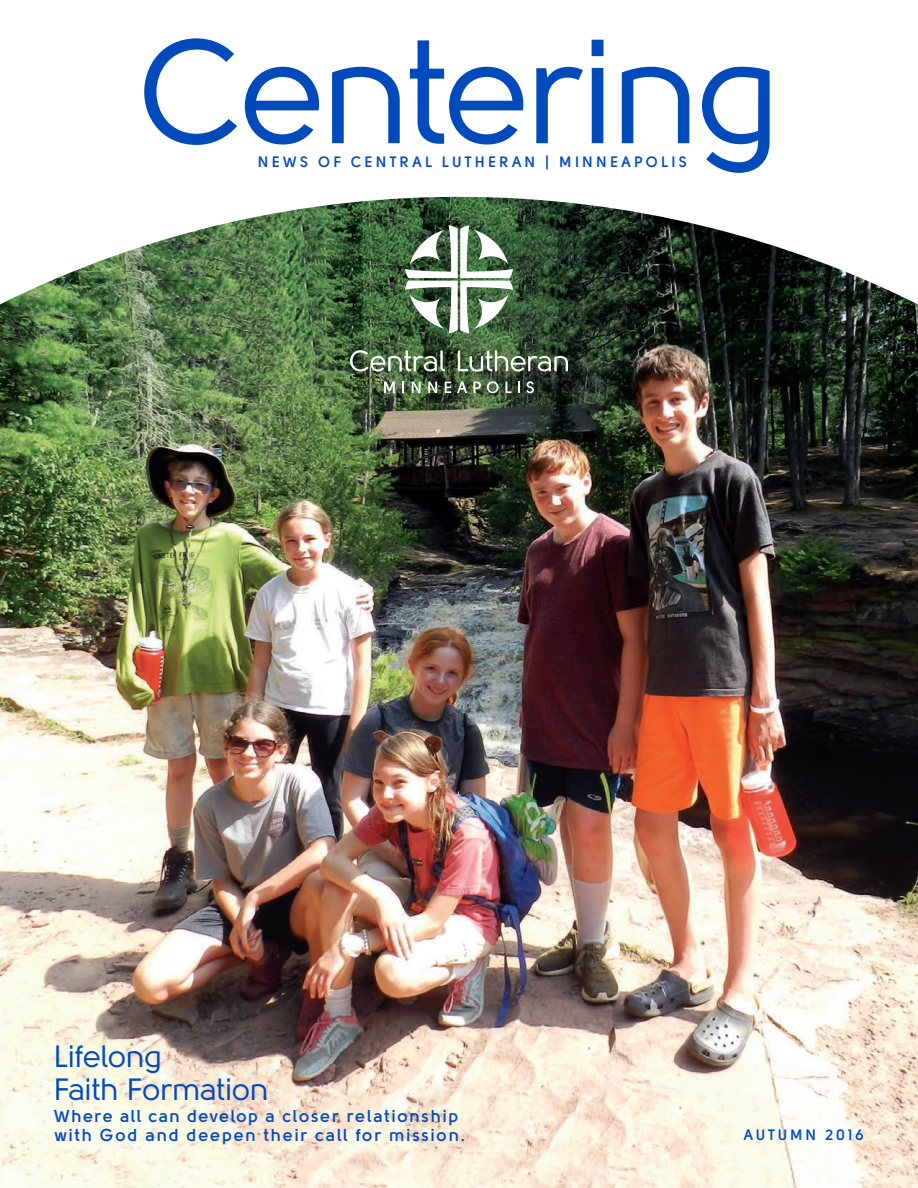
<style>
.page{position:relative;width:918px;height:1188px;background:#fff}
.page>*{position:absolute;margin:0;border:0;box-sizing:border-box;transform-origin:0 0}
.t1{font:147px "Solomon";letter-spacing:-.03em;color:#004abb}
.t2{font:30.75px/33px "Solomon";letter-spacing:-.01em;color:#004abb}
.t3{font:700 17.25px/18.9px "Solomon";letter-spacing:.095em;color:#004abb}
.t4{font:700 15px "Solomon";letter-spacing:.205em;color:#004abb}
.t5{font:700 15px "Solomon";letter-spacing:.175em;color:#004abb}
</style>
<div class="page">
<img style="left:0;top:310px;width:918px;height:878px">
<svg style="left:0;top:196px;width:918px;height:114px"></svg>
<svg style="left:350px;top:350px;width:95px;height:22px"></svg>
<svg style="left:458px;top:351px;width:110px;height:21px"></svg>
<svg style="left:384px;top:382px;width:11px;height:11px"></svg>
<svg style="left:402px;top:382px;width:2px;height:11px"></svg>
<svg style="left:412px;top:382px;width:9px;height:11px"></svg>
<svg style="left:428px;top:382px;width:9px;height:11px"></svg>
<svg style="left:445px;top:382px;width:6px;height:11px"></svg>
<svg style="left:457px;top:382px;width:10px;height:11px"></svg>
<svg style="left:473px;top:382px;width:8px;height:11px"></svg>
<svg style="left:487px;top:381px;width:12px;height:12px"></svg>
<svg style="left:506px;top:382px;width:6px;height:11px"></svg>
<svg style="left:518px;top:382px;width:2px;height:11px"></svg>
<svg style="left:526px;top:381px;width:8px;height:12px"></svg>
<svg style="left:405px;top:225px;width:108px;height:108px"></svg>
<svg style="left:0;top:877px;width:1px;height:311px"></svg>
<svg style="left:895px;top:1161px;width:9px;height:27px"></svg>
<p class="t1" style="left:137px;top:12px;width:645px">Centering</p>
<p class="t4" style="left:258px;top:153px;width:431px">NEWS OF CENTRAL LUTHERAN | MINNEAPOLIS</p>
<p class="t2" style="left:54px;top:1040px;width:217px">Lifelong<br>Faith Formation</p>
<p class="t3" style="left:54px;top:1106px;width:413px">Where all can develop a closer relationship with God and deepen their call for mission.</p>
<p class="t5" style="left:744px;top:1126px;width:122px">AUTUMN 2016</p>
</div>
